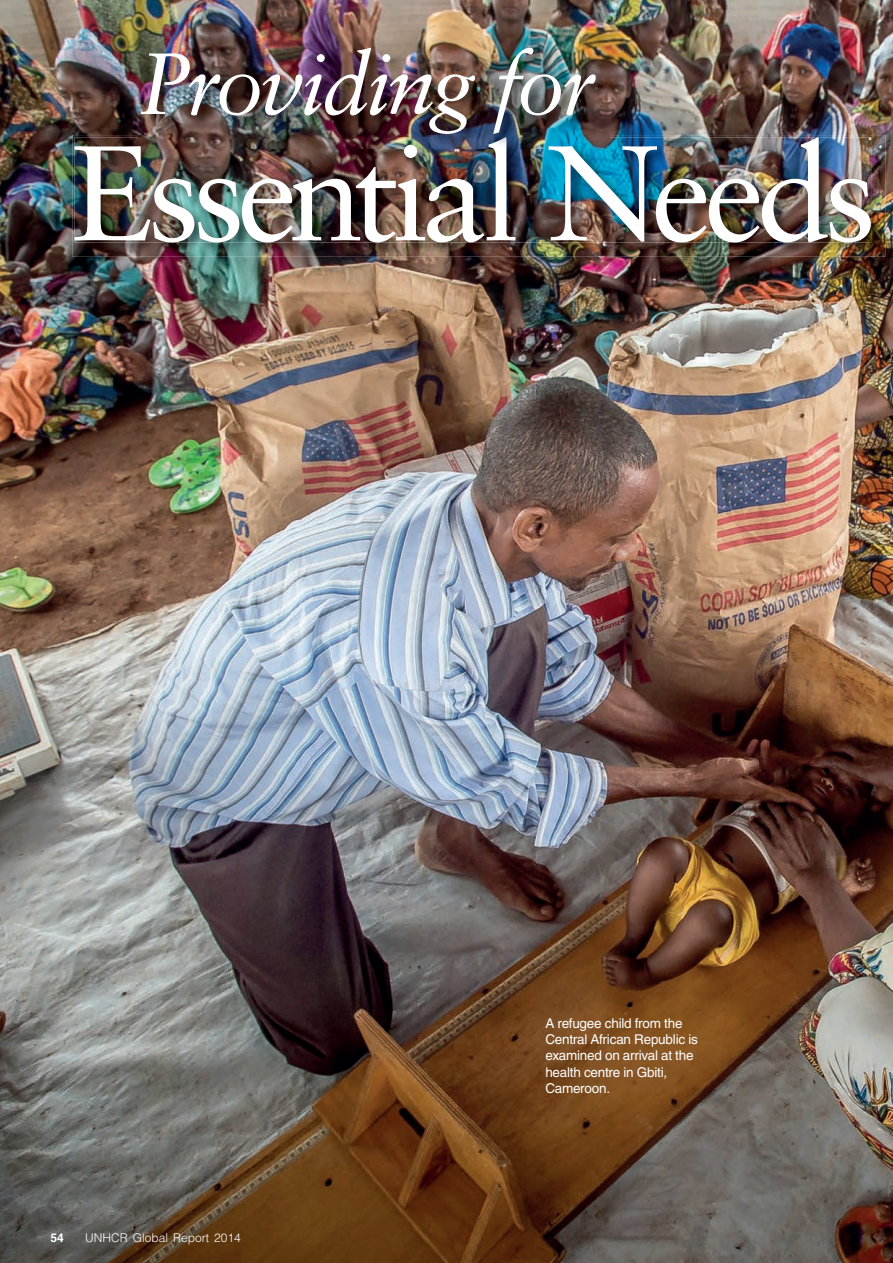
<style>
.page{position:relative;width:893px;height:1263px;background:#fff}
.page>*{position:absolute;margin:0;border:0;box-sizing:border-box;transform-origin:0 0}
.t1{font:135px "Sabon LT Std";letter-spacing:-.055em;color:#fff}
.t2{font:italic 87px "Sabon LT Std";letter-spacing:-.04em;color:#fff}
.t3{font:13.5px/16.2px "Helvetica CE";letter-spacing:-.015em;color:#fff}
.t4{font:300 12px "Helvetica";color:#fff}
.t5{font:700 12px "Helvetica CE";color:#fff}
</style>
<div class="page">
<img style="left:0;top:0;width:893px;height:1263px">
<img style="left:72px;top:135px;width:813px;height:122px">
<img style="left:75px;top:137px;width:796px;height:105px">
<img style="left:139px;top:45px;width:470px;height:92px">
<img style="left:139px;top:137px;width:470px;height:11px">
<h2 class="t2" style="left:139px;top:33px;width:459px">Providing for</h2>
<h1 class="t1" style="left:70px;top:113px;width:808px">Essential Needs</h1>
<p class="t5" style="left:50px;top:1230px;width:15px">54</p>
<p class="t4" style="left:85px;top:1230px;width:157px">UNHCR Global Report 2014</p>
<p class="t3" style="left:545px;top:1015px;width:154px">A refugee child from the<br>Central African Republic is examined on arrival at the health centre in Gbiti,<br>Cameroon.</p>
</div>
